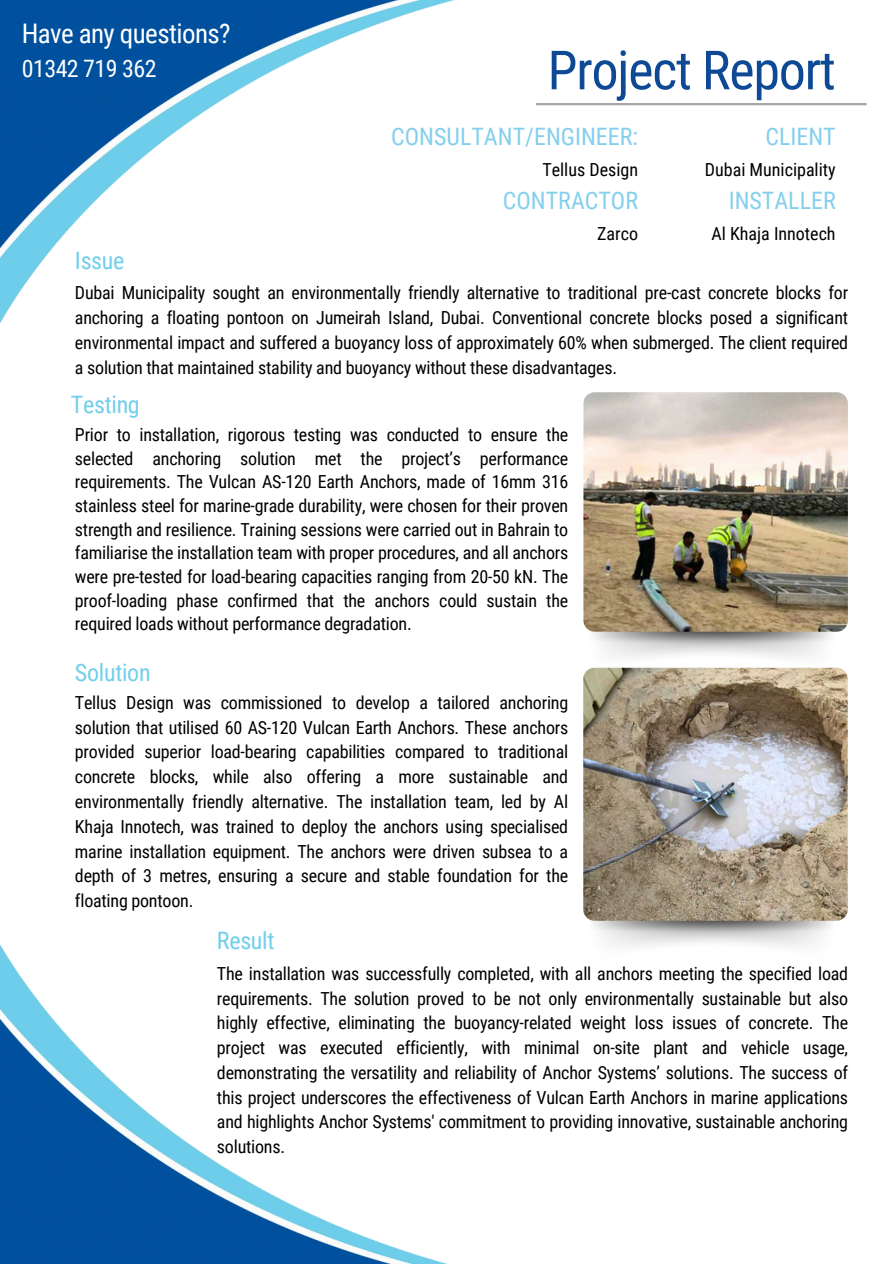
<style>
.page{position:relative;width:894px;height:1264px;background:#fff}
.page>*{position:absolute;margin:0;border:0;box-sizing:border-box;transform-origin:0 0}
.t1{font:54px "Roboto Condensed";letter-spacing:-.025em;color:#0d4995}
.t2{font:27px "Roboto Condensed";letter-spacing:-.02em;color:#fff}
.t3{font:24px "Roboto Condensed";color:#84cfed}
.t4{font:24px "Roboto Condensed";letter-spacing:-.015em;color:#71cfeb}
.t5{font:24px "Roboto Condensed";letter-spacing:-.02em;color:#fff}
.t6{font:18px/24.8px "Roboto Condensed";letter-spacing:-.01em;color:#000;text-align:justify}
</style>
<div class="page">
<img style="left:0;top:944px;width:445px;height:319px">
<img style="left:0;top:0;width:455px;height:324px">
<img style="left:591px;top:631px;width:244px;height:27px">
<img style="left:583px;top:392px;width:264px;height:239px;border-radius:11px">
<hr style="left:536px;top:103px;width:330px;height:2px;background:#a6a6a6">
<img style="left:590px;top:920px;width:245px;height:27px">
<img style="left:583px;top:667px;width:264px;height:253px;border-radius:11px">
<p class="t2" style="left:22px;top:18px;width:210px">Have any questions?</p>
<p class="t5" style="left:22px;top:55px;width:136px">01342 719 362</p>
<p class="t4" style="left:75px;top:246px;width:51px">Issue</p>
<p class="t1" style="left:547px;top:39px;width:289px">Project Report</p>
<p class="t3" style="left:391px;top:123px;width:248px">CONSULTANT/ENGINEER:</p>
<h2 class="t3" style="left:765px;top:123px;width:72px">CLIENT</h2>
<h3 class="t6" style="left:542px;top:157px;width:97px">Tellus Design</h3>
<h1 class="t6" style="left:704px;top:157px;width:132px">Dubai Municipality</h1>
<p class="t3" style="left:502px;top:187px;width:137px">CONTRACTOR</p>
<p class="t3" style="left:728px;top:187px;width:109px">INSTALLER</p>
<p class="t6" style="left:597px;top:221px;width:42px">Zarco</p>
<p class="t6" style="left:711px;top:221px;width:126px">Al Khaja Innotech</p>
<p class="t6" style="left:75px;top:281px;width:774px">Dubai Municipality sought an environmentally friendly alternative to traditional pre-cast concrete blocks for anchoring a floating pontoon on Jumeirah Island, Dubai. Conventional concrete blocks posed a significant environmental impact and suffered a buoyancy loss of approximately 60% when submerged. The client required a solution that maintained stability and buoyancy without these disadvantages.</p>
<p class="t4" style="left:71px;top:391px;width:70px">Testing</p>
<h3 class="t6" style="left:75px;top:423px;width:494px;line-height:23.7px">Prior to installation, rigorous testing was conducted to ensure the selected anchoring solution met the project’s performance requirements. The Vulcan AS-120 Earth Anchors, made of 16mm 316 stainless steel for marine-grade durability, were chosen for their proven strength and resilience. Training sessions were carried out in Bahrain to familiarise the installation team with proper procedures, and all anchors were pre-tested for load-bearing capacities ranging from 20-50 kN. The proof-loading phase confirmed that the anchors could sustain the required loads without performance degradation.</h3>
<p class="t4" style="left:75px;top:659px;width:77px">Solution</p>
<p class="t6" style="left:75px;top:690px;width:494px">Tellus Design was commissioned to develop a tailored anchoring solution that utilised 60 AS-120 Vulcan Earth Anchors. These anchors provided superior load-bearing capabilities compared to traditional concrete blocks, while also offering a more sustainable and environmentally friendly alternative. The installation team, led by Al Khaja Innotech, was trained to deploy the anchors using specialised marine installation equipment. The anchors were driven subsea to a depth of 3 metres, ensuring a secure and stable foundation for the floating pontoon.</p>
<h3 class="t4" style="left:217px;top:926px;width:59px">Result</h3>
<p class="t6" style="left:217px;top:961px;width:632px">The installation was successfully completed, with all anchors meeting the specified load requirements. The solution proved to be not only environmentally sustainable but also highly effective, eliminating the buoyancy-related weight loss issues of concrete. The project was executed efficiently, with minimal on-site plant and vehicle usage, demonstrating the versatility and reliability of Anchor Systems’ solutions. The success of this project underscores the effectiveness of Vulcan Earth Anchors in marine applications and highlights Anchor Systems' commitment to providing innovative, sustainable anchoring solutions.</p>
</div>
